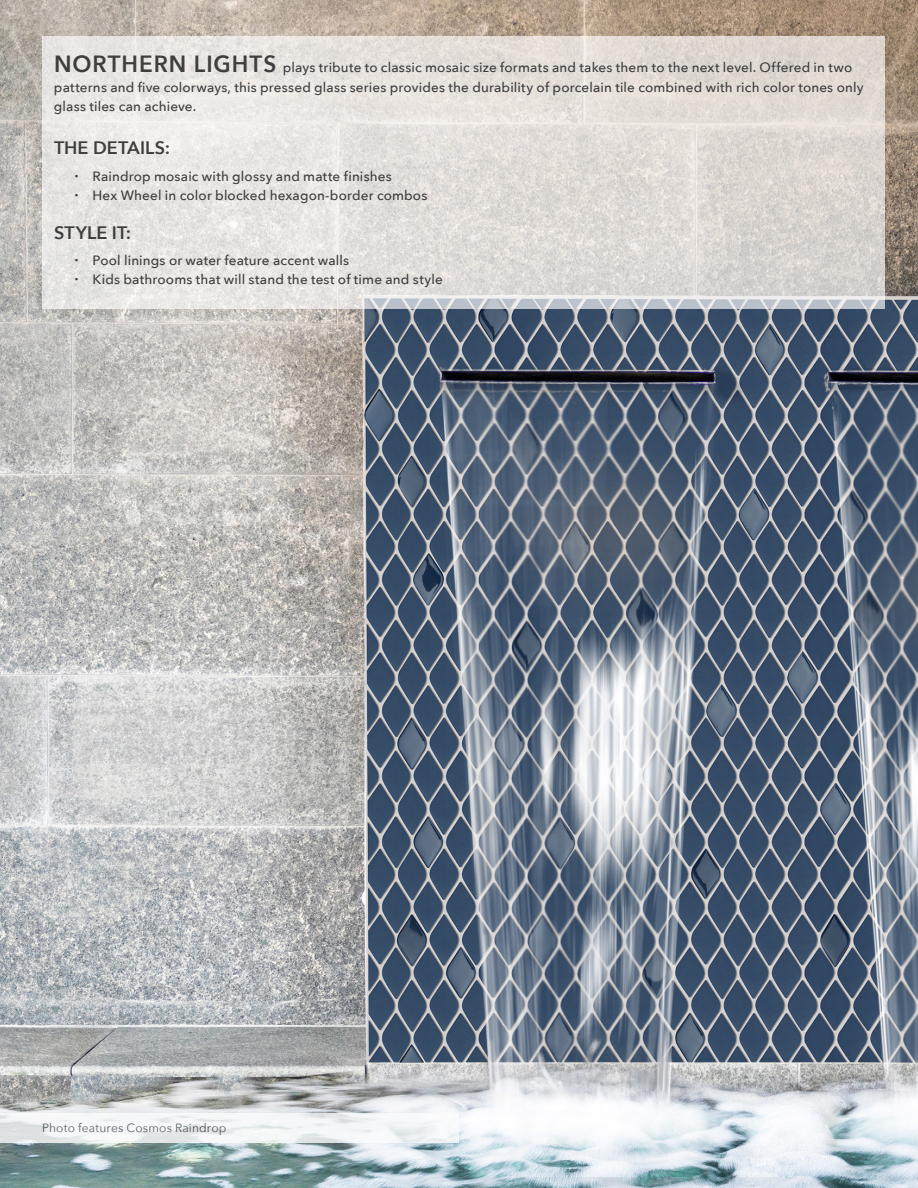
<style>
.page{position:relative;width:918px;height:1188px;background:#fff}
.page>*{position:absolute;margin:0;border:0;box-sizing:border-box;transform-origin:0 0}
.Intro{font:600 18px "Avenir Next";letter-spacing:.005em;color:#3e3e3f}
.Intro-2{font:500 13.5px/19.5px "Avenir Next";letter-spacing:.01em;color:#3e3e3f}
.t1{font:12px "Avenir Next";letter-spacing:.015em;color:#444748}
.s1{font-weight:600;font-size:23.4px}
</style>
<div class="page">
<img style="left:0;top:0;width:918px;height:1188px">
<svg style="left:0;top:1113px;width:459px;height:30px;fill:#f5f6f7"></svg>
<svg style="left:42px;top:37px;width:842px;height:272px;background:#e3dfdb"></svg>
<p class="Intro-2" style="left:54px;top:57px;width:811px"><span class="s1">NORTHERN LIGHTS</span> plays tribute to classic mosaic size formats and takes them to the next level. Offered in two patterns and five colorways, this pressed glass series provides the durability of porcelain tile combined with rich color tones only glass tiles can achieve.</p>
<p class="Intro" style="left:54px;top:132px;width:118px">THE DETAILS:</p>
<p class="Intro-2" style="left:93px;top:166px;width:301px">Raindrop mosaic with glossy and matte finishes</p>
<p class="Intro-2" style="left:93px;top:185px;width:336px">Hex Wheel in color blocked hexagon-border combos</p>
<p class="Intro" style="left:54px;top:217px;width:79px">STYLE IT:</p>
<p class="Intro-2" style="left:93px;top:250px;width:258px">Pool linings or water feature accent walls</p>
<p class="Intro-2" style="left:93px;top:269px;width:352px">Kids bathrooms that will stand the test of time and style</p>
<p class="t1" style="left:42px;top:1118px;width:186px">Photo features Cosmos Raindrop</p>
</div>
